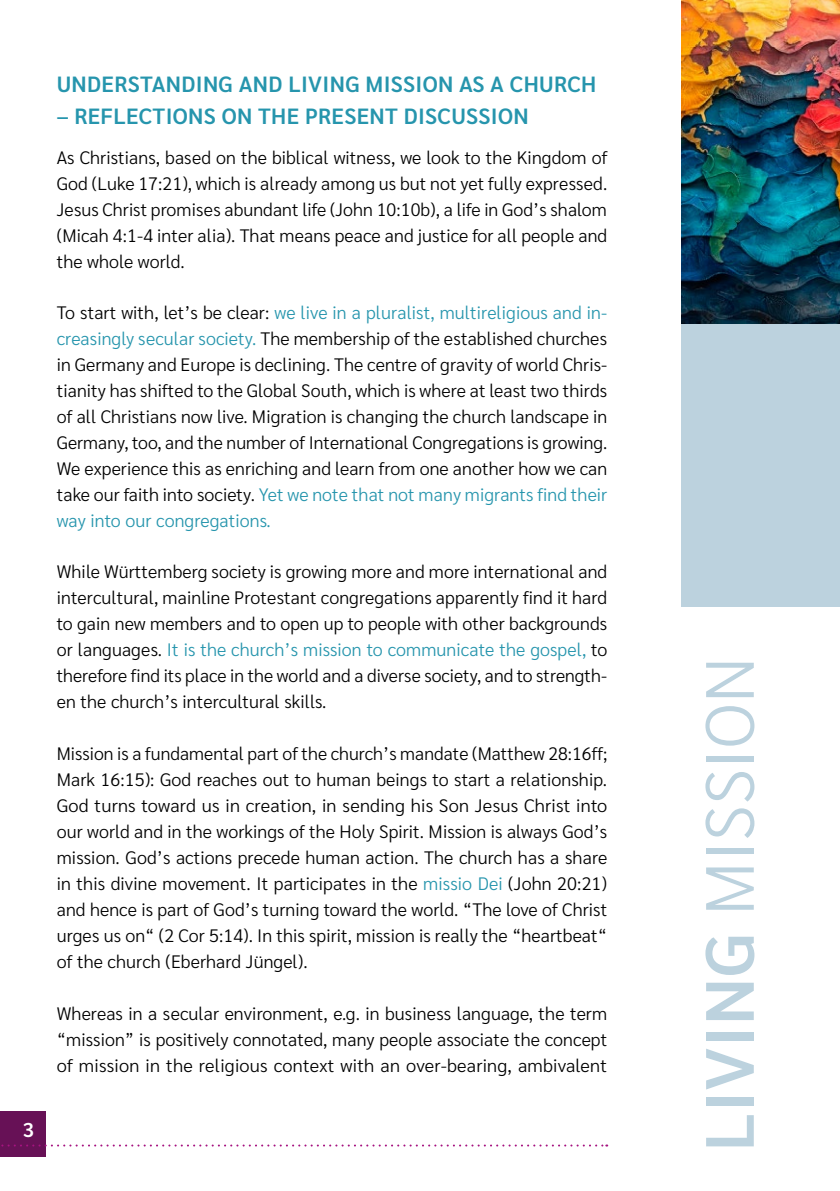
<style>
.page{position:relative;width:840px;height:1191px;background:#fff}
.page>*{position:absolute;margin:0;border:0;box-sizing:border-box;transform-origin:0 0}
.t1{font:300 68px "Sarabun";letter-spacing:.01em;color:#bcd2de}
.t2{font:600 22px "Sarabun";letter-spacing:.015em;color:#2695ad}
.t3{font:600 20px "Sarabun";color:#fff}
.t4{font:300 18px/26px "Sarabun";letter-spacing:.005em;color:#000;text-align:justify}
.s1{color:#2695ad}
.s2{font-weight:600}
</style>
<div class="page">
<div style="left:0;top:1111px;width:45px;height:46px;background:#671156"></div>
<svg style="left:1px;top:1144px;width:606px;height:2px"></svg>
<div style="left:680px;top:0;width:159px;height:607px;background:#bcd2de"></div>
<img style="left:680px;top:0;width:159px;height:323px">
<p class="t3" style="left:23px;top:1118px;width:13px">3</p>
<p class="t2" style="left:57px;top:71px;width:540px">UNDERSTANDING AND LIVING MISSION AS A CHURCH</p>
<p class="t2" style="left:57px;top:103px;width:473px">– REFLECTIONS ON THE PRESENT DISCUSSION</p>
<p class="t4" style="left:57px;top:144px;width:551px">As Christians, based on the biblical witness, we look to the Kingdom of God (Luke 17:21), which is already among us but not yet fully expressed.<br>Jesus Christ promises abundant life (John 10:10b), a life in God’s shalom (Micah 4:1-4 inter alia). That means peace and justice for all people and the whole world.</p>
<p class="t4" style="left:57px;top:299px;width:551px">To start with, let’s be clear: <span class="s1">we live in a pluralist, multireligious and in&shy;creasingly secular society.</span> The membership of the established churches in Germany and Europe is declining. The centre of gravity of world Chris&shy;tianity has shifted to the Global South, which is where at least two thirds of all Christians now live. Migration is changing the church landscape in Germany, too, and the number of International Congregations is growing.<br>We experience this as enriching and learn from one another how we can take our faith into society. <span class="s1">Yet we note that not many migrants find their way into our congregations.</span></p>
<p class="t4" style="left:57px;top:558px;width:551px">While Württemberg society is growing more and more international and intercultural, mainline Protestant congregations apparently find it hard to gain new members and to open up to people with other backgrounds or languages. <span class="s1">It is the church’s mission to communicate the gospel,</span> to therefore find its place in the world and a diverse society, and to strength&shy;en the church’s intercultural skills.</p>
<p class="t4" style="left:57px;top:740px;width:552px">Mission is a fundamental part of the church’s mandate (Matthew 28:16ff; Mark 16:15): God reaches out to human beings to start a relationship.<br>God turns toward us in creation, in sending his Son Jesus Christ into our world and in the workings of the Holy Spirit. Mission is always God’s mission. God’s actions precede human action. The church has a share in this divine movement. It participates in the <span class="s1">missio Dei</span> (John 20:21) and hence is part of God’s turning toward the world. “The love of Christ urges us on“ (2 Cor 5:14). In this spirit, mission is really the “heartbeat“ of the church (Eberhard Jüngel).</p>
<p class="t4" style="left:57px;top:1000px;width:551px">Whereas in a secular environment, e.g. in business language, the term “mission” is positively connotated, many people associate the concept of mission in the religious context with an over-bearing, ambivalent</p>
<h1 class="t1" style="left:690px;top:1151px;width:496px;rotate:-90deg"><span class="s2">LIVING</span> MISSION</h1>
</div>
